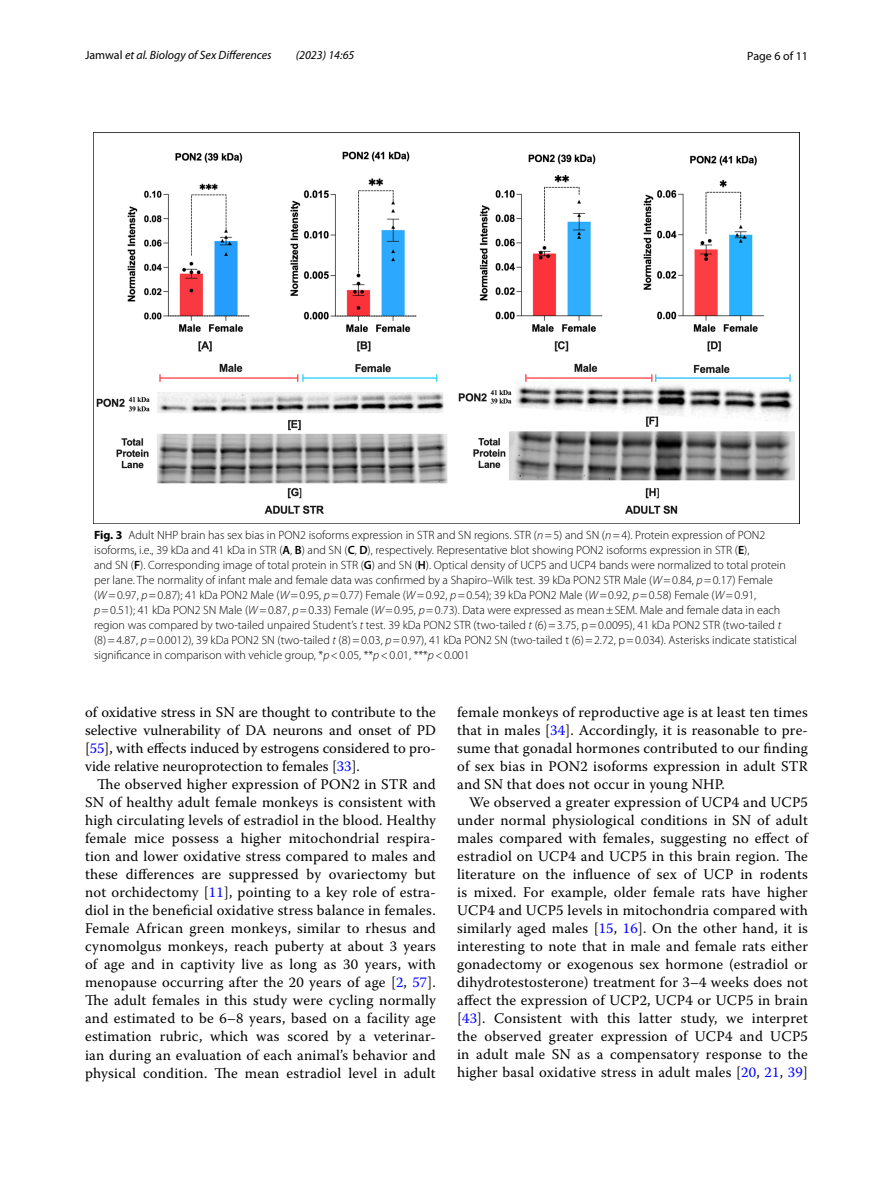
<style>
.page{position:relative;width:893px;height:1187px;background:#fff}
.page>*{position:absolute;margin:0;border:0;box-sizing:border-box;transform-origin:0 0}
.t1{font:14.7px/18px "Warnock Pro";letter-spacing:.015em;color:#000;text-align:justify}
.t2{font:300 12px/15px "Myriad Pro";color:#000}
.t3{font:italic 12px "Myriad Pro";color:#000}
.t4{font:12px "Myriad Pro";color:#000}
.s1{font-style:normal}
.s2{font-weight:700}
.s3{font-style:italic}
.s4{font-weight:600}
.s5{color:#00f}
</style>
<div class="page">
<img style="left:96px;top:133px;width:703px;height:381px">
<p class="t3" style="left:85px;top:48px;width:188px"><span class="s1">Jamwal</span> et al. Biology of Sex Differences</p>
<p class="t3" style="left:296px;top:48px;width:60px">(2023) 14:65</p>
<p class="t4" style="left:747px;top:48px;width:62px">Page 6 of 11</p>
<p class="t2" style="left:94px;top:527px;width:704px"><span class="s2">Fig. 3</span> Adult NHP brain has sex bias in PON2 isoforms expression in STR and SN regions. STR (<span class="s3">n</span>=5) and SN (<span class="s3">n</span>=4). Protein expression of PON2 isoforms, i.e., 39 kDa and 41 kDa in STR (<span class="s4">A</span>, <span class="s4">B</span>) and SN (<span class="s4">C</span>, <span class="s4">D</span>), respectively. Representative blot showing PON2 isoforms expression in STR (<span class="s4">E</span>),<br>and SN (<span class="s4">F</span>). Corresponding image of total protein in STR (<span class="s4">G</span>) and SN (<span class="s4">H</span>). Optical density of UCP5 and UCP4 bands were normalized to total protein per lane. The normality of infant male and female data was confirmed by a Shapiro–Wilk test. 39 kDa PON2 STR Male (<span class="s3">W</span>=0.84, <span class="s3">p</span>=0.17) Female (<span class="s3">W</span>=0.97, <span class="s3">p</span>=0.87); 41 kDa PON2 Male (<span class="s3">W</span>=0.95, <span class="s3">p</span>=0.77) Female (<span class="s3">W</span>=0.92, <span class="s3">p</span>=0.54); 39 kDa PON2 Male (<span class="s3">W</span>=0.92, <span class="s3">p</span>=0.58) Female (<span class="s3">W</span>=0.91, <span class="s3">p</span>=0.51); 41 kDa PON2 SN Male (<span class="s3">W</span>=0.87, <span class="s3">p</span>=0.33) Female (<span class="s3">W</span>=0.95, <span class="s3">p</span>=0.73). Data were expressed as mean±SEM. Male and female data in each region was compared by two-tailed unpaired Student’s <span class="s3">t</span> test. 39 kDa PON2 STR (two-tailed <span class="s3">t</span> (6)=3.75, p=0.0095), 41 kDa PON2 STR (two-tailed <span class="s3">t </span>(8)=4.87, <span class="s3">p</span>=0.0012), 39 kDa PON2 SN (two-tailed <span class="s3">t</span> (8)=0.03, <span class="s3">p</span>=0.97), 41 kDa PON2 SN (two-tailed t (6)=2.72, p=0.034). Asterisks indicate statistical significance in comparison with vehicle group, *<span class="s3">p</span>&lt;0.05, **<span class="s3">p</span>&lt;0.01, ***<span class="s3">p</span>&lt;0.001</p>
<p class="t1" style="left:85px;top:703px;width:352px">of oxidative stress in SN are thought to contribute to the selective vulnerability of DA neurons and onset of PD [<span class="s5">55</span>], with effects induced by estrogens considered to pro&shy;vide relative neuroprotection to females [<span class="s5">33</span>].</p>
<p class="t1" style="left:85px;top:775px;width:352px;text-indent:12px">The observed higher expression of PON2 in STR and SN of healthy adult female monkeys is consistent with high circulating levels of estradiol in the blood. Healthy female mice possess a higher mitochondrial respira&shy;tion and lower oxidative stress compared to males and these differences are suppressed by ovariectomy but not orchidectomy [<span class="s5">11</span>], pointing to a key role of estra&shy;diol in the beneficial oxidative stress balance in females.<br>Female African green monkeys, similar to rhesus and cynomolgus monkeys, reach puberty at about 3 years of age and in captivity live as long as 30 years, with menopause occurring after the 20 years of age [<span class="s5">2</span>, <span class="s5">57</span>].<br>The adult females in this study were cycling normally and estimated to be 6–8 years, based on a facility age estimation rubric, which was scored by a veterinar&shy;ian during an evaluation of each animal’s behavior and physical condition. The mean estradiol level in adult</p>
<p class="t1" style="left:457px;top:703px;width:352px">female monkeys of reproductive age is at least ten times that in males [<span class="s5">34</span>]. Accordingly, it is reasonable to pre&shy;sume that gonadal hormones contributed to our finding of sex bias in PON2 isoforms expression in adult STR and SN that does not occur in young NHP.</p>
<p class="t1" style="left:457px;top:793px;width:352px;text-indent:12px">We observed a greater expression of UCP4 and UCP5 under normal physiological conditions in SN of adult males compared with females, suggesting no effect of estradiol on UCP4 and UCP5 in this brain region. The literature on the influence of sex of UCP in rodents is mixed. For example, older female rats have higher UCP4 and UCP5 levels in mitochondria compared with similarly aged males [<span class="s5">15</span>, <span class="s5">16</span>]. On the other hand, it is interesting to note that in male and female rats either gonadectomy or exogenous sex hormone (estradiol or dihydrotestosterone) treatment for 3–4 weeks does not affect the expression of UCP2, UCP4 or UCP5 in brain [<span class="s5">43</span>]. Consistent with this latter study, we interpret the observed greater expression of UCP4 and UCP5 in adult male SN as a compensatory response to the higher basal oxidative stress in adult males [<span class="s5">20</span>, <span class="s5">21</span>, <span class="s5">39</span>]</p>
</div>
